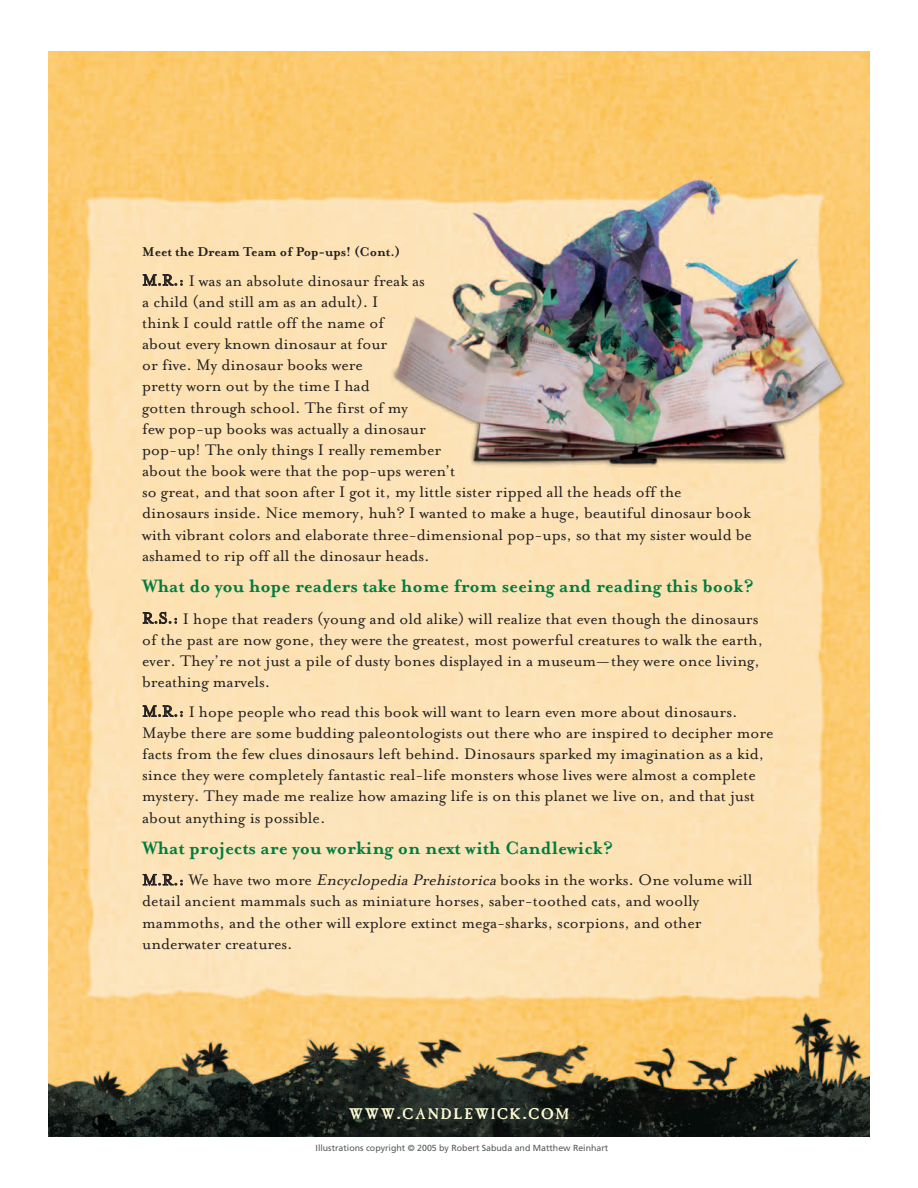
<style>
.page{position:relative;width:918px;height:1188px;background:#fff}
.page>*{position:absolute;margin:0;border:0;box-sizing:border-box;transform-origin:0 0}
.t1{font:700 20.55px "Mrs Eaves";color:#007d3e}
.t2{font:17.7px/21.1px "Mrs Eaves Roman";color:#231f20}
.t3{font:700 15.45px "Caslon Antique Vari";letter-spacing:.115em;color:#fffcd5}
.t4{font:700 14.7px "Mrs Eaves";color:#231f20}
.t5{font:8.85px "Frutiger";color:#58595b}
.s1{font-style:italic}
.s2{font-size:20.55px}
</style>
<div class="page">
<img style="left:49px;top:52px;width:821px;height:1085px">
<p class="t4" style="left:142px;top:247px;width:260px">Meet the Dream Team of Pop-ups! (Cont.)</p>
<p class="t2" style="left:142px;top:272px;width:611px">M.R.: I was an absolute dinosaur freak as<br>a child (and still am as an adult). I<br>think I could rattle off the name of<br>about every known dinosaur at four<br>or five. My dinosaur books were<br>pretty worn out by the time I had<br>gotten through school. The first of my<br>few pop-up books was actually a dinosaur<br>pop-up! The only things I really remember<br>about the book were that the pop-ups weren’t<br>so great, and that soon after I got it, my little sister ripped all the heads off the dinosaurs inside. Nice memory, huh? I wanted to make a huge, beautiful dinosaur book with vibrant colors and elaborate three-dimensional pop-ups, so that my sister would be ashamed to rip off all the dinosaur heads.</p>
<p class="t1" style="left:142px;top:580px;width:613px">What do you hope readers take home from seeing and reading this book?</p>
<p class="t2" style="left:142px;top:610px;width:623px">R.S.: I hope that readers (young and old alike) will realize that even though the dinosaurs of the past are now gone, they were the greatest, most powerful creatures to walk the earth, ever. They’re not just a pile of dusty bones displayed in a museum— they were once living, breathing marvels.</p>
<p class="t2" style="left:142px;top:703px;width:633px">M.R.: I hope people who read this book will want to learn even more about dinosaurs.<br>Maybe there are some budding paleontologists out there who are inspired to decipher more facts from the few clues dinosaurs left behind. Dinosaurs sparked my imagination as a kid, since they were completely fantastic real-life monsters whose lives were almost a complete mystery. They made me realize how amazing life is on this planet we live on, and that just about anything is possible.</p>
<p class="t1" style="left:142px;top:842px;width:472px">What projects are you working on next with Candlewick?</p>
<p class="t2" style="left:142px;top:872px;width:612px">M.R.: We have two more <span class="s1">Encyclopedia Prehistorica</span>books in the works. One volume will detail ancient mammals such as miniature horses, saber-toothed cats, and woolly mammoths, and the other will explore extinct mega-sharks, scorpions, and other underwater creatures.</p>
<p class="t3" style="left:349px;top:1108px;width:222px">WWW<span class="s2">.</span>CANDLEWICK<span class="s2">.</span>COM</p>
<p class="t5" style="left:316px;top:1144px;width:294px">Illustrations copyright © 2005 by Robert Sabuda and Matthew Reinhart</p>
</div>
